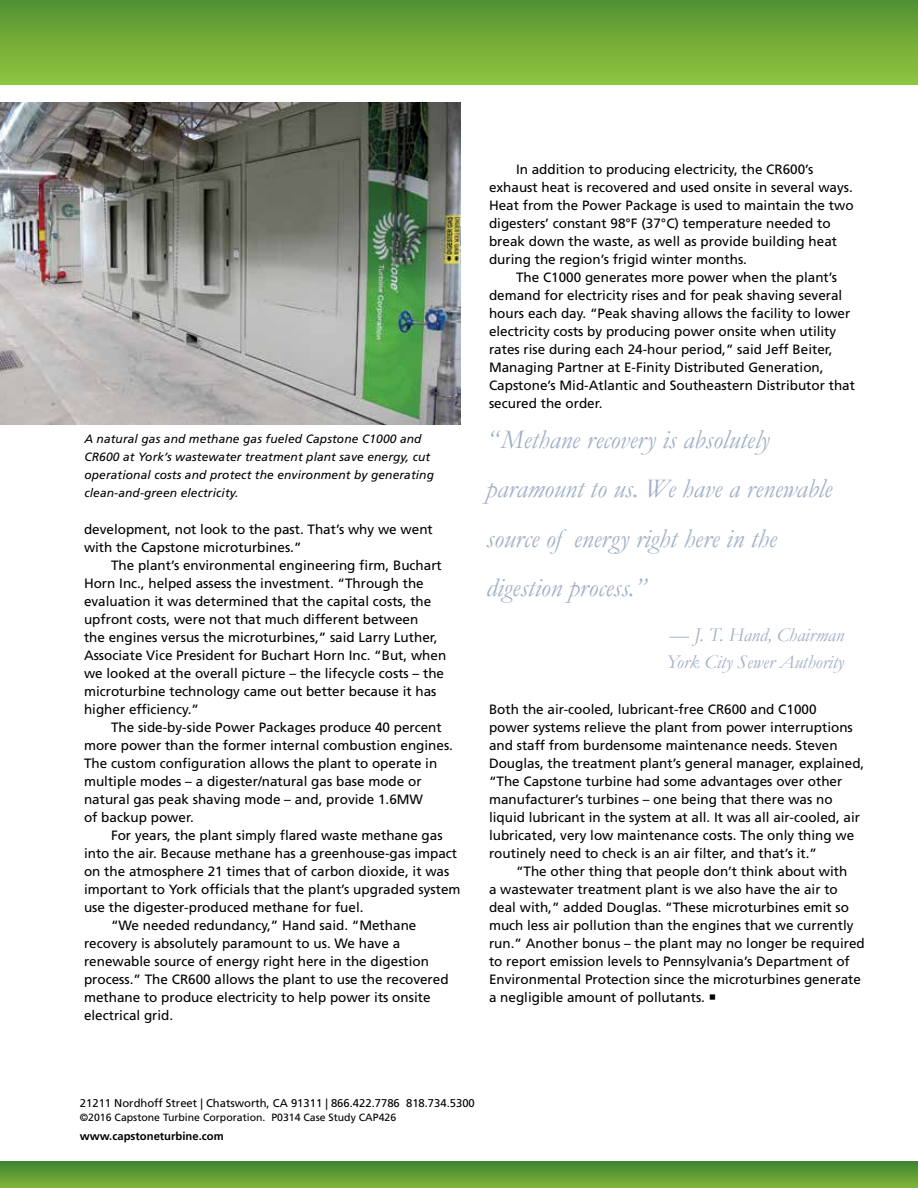
<style>
.page{position:relative;width:918px;height:1188px;background:#fff}
.page>*{position:absolute;margin:0;border:0;box-sizing:border-box;transform-origin:0 0}
.t1{font:italic 27px/49.5px "Garamond";color:#a1afc7}
.t2{font:italic 19.5px/27px "Garamond";color:#a1afc7}
.t3{font:13.5px/18px "Frutiger LT Std";color:#000}
.t4{font:italic 12px/18px "Frutiger LT Std";letter-spacing:.01em;color:#000}
.t5{font:11.25px "Frutiger LT Std";color:#000}
.t6{font:700 11.25px "Frutiger LT Std";color:#000}
.t7{font:10.5px "Frutiger LT Std";color:#000}
</style>
<div class="page">
<img style="left:0;top:103px;width:460px;height:321px">
<div style="left:0;top:0;width:918px;height:84px;background:linear-gradient(to bottom,#549133,#90c63f)"></div>
<svg style="left:0;top:1161px;width:918px;height:27px;background:#5f9c35"></svg>
<p class="t4" style="left:84px;top:430px;width:351px">A natural gas and methane gas fueled Capstone C1000 and CR600 at York’s wastewater treatment plant save energy, cut operational costs and protect the environment by generating clean-and-green electricity.</p>
<p class="t3" style="left:84px;top:521px;width:350px">development, not look to the past. That’s why we went with the Capstone microturbines.”</p>
<p class="t3" style="left:84px;top:557px;width:364px;text-indent:27px">The plant’s environmental engineering firm, Buchart Horn Inc., helped assess the investment. “Through the evaluation it was determined that the capital costs, the upfront costs, were not that much different between<br>the engines versus the microturbines,” said Larry Luther, Associate Vice President for Buchart Horn Inc. “But, when we looked at the overall picture – the lifecycle costs – the microturbine technology came out better because it has higher efficiency.”</p>
<p class="t3" style="left:84px;top:719px;width:371px;text-indent:27px">The side-by-side Power Packages produce 40 percent more power than the former internal combustion engines.<br>The custom configuration allows the plant to operate in multiple modes – a digester/natural gas base mode or natural gas peak shaving mode – and, provide 1.6MW<br>of backup power.</p>
<p class="t3" style="left:111px;top:827px;width:333px">For years, the plant simply flared waste methane gas</p>
<p class="t3" style="left:84px;top:845px;width:375px">into the air. Because methane has a greenhouse-gas impact</p>
<p class="t3" style="left:84px;top:863px;width:367px">on the atmosphere 21 times that of carbon dioxide, it was</p>
<p class="t3" style="left:84px;top:881px;width:378px">important to York officials that the plant’s upgraded system</p>
<p class="t3" style="left:84px;top:899px;width:281px">use the digester-produced methane for fuel.</p>
<p class="t3" style="left:111px;top:917px;width:307px">“We needed redundancy,” Hand said. “Methane</p>
<p class="t3" style="left:84px;top:935px;width:318px">recovery is absolutely paramount to us. We have a</p>
<p class="t3" style="left:84px;top:953px;width:347px">renewable source of energy right here in the digestion</p>
<p class="t3" style="left:84px;top:971px;width:366px">process.” The CR600 allows the plant to use the recovered</p>
<p class="t3" style="left:84px;top:989px;width:348px">methane to produce electricity to help power its onsite</p>
<p class="t3" style="left:84px;top:1007px;width:91px">electrical grid.</p>
<p class="t3" style="left:489px;top:161px;width:366px;text-indent:27px">In addition to producing electricity, the CR600’s exhaust heat is recovered and used onsite in several ways.<br>Heat from the Power Package is used to maintain the two digesters’ constant 98°F (37°C) temperature needed to break down the waste, as well as provide building heat during the region’s frigid winter months.</p>
<p class="t3" style="left:489px;top:269px;width:368px;text-indent:27px">The C1000 generates more power when the plant’s demand for electricity rises and for peak shaving several hours each day. “Peak shaving allows the facility to lower electricity costs by producing power onsite when utility rates rise during each 24-hour period,” said Jeff Beiter, Managing Partner at E-Finity Distributed Generation, Capstone’s Mid-Atlantic and Southeastern Distributor that secured the order.</p>
<h1 class="t1" style="left:486px;top:414px;width:347px">“ Methane recovery is absolutely paramount to us. We have a renewable source of energy right here in the digestion process.”</h1>
<h2 class="t2" style="left:667px;top:621px;width:179px">— J. T. Hand, Chairman<br>York City Sewer Authority</h2>
<p class="t3" style="left:489px;top:701px;width:377px">Both the air-cooled, lubricant-free CR600 and C1000<br>power systems relieve the plant from power interruptions and staff from burdensome maintenance needs. Steven Douglas, the treatment plant’s general manager, explained, “The Capstone turbine had some advantages over other manufacturer’s turbines – one being that there was no liquid lubricant in the system at all. It was all air-cooled, air lubricated, very low maintenance costs. The only thing we routinely need to check is an air filter, and that’s it.”</p>
<p class="t3" style="left:489px;top:862px;width:377px;text-indent:27px">“The other thing that people don’t think about with<br>a wastewater treatment plant is we also have the air to deal with,” added Douglas. “These microturbines emit so much less air pollution than the engines that we currently run.” Another bonus – the plant may no longer be required to report emission levels to Pennsylvania’s Department of Environmental Protection since the microturbines generate a negligible amount of pollutants. ○</p>
<p class="t5" style="left:80px;top:1096px;width:396px">21211 Nordhoff Street | Chatsworth, CA 91311 | 866.422.7786 818.734.5300</p>
<p class="t7" style="left:80px;top:1112px;width:318px">©2016 Capstone Turbine Corporation. P0314 Case Study CAP426</p>
<p class="t6" style="left:80px;top:1130px;width:145px">www.capstoneturbine.com</p>
</div>
